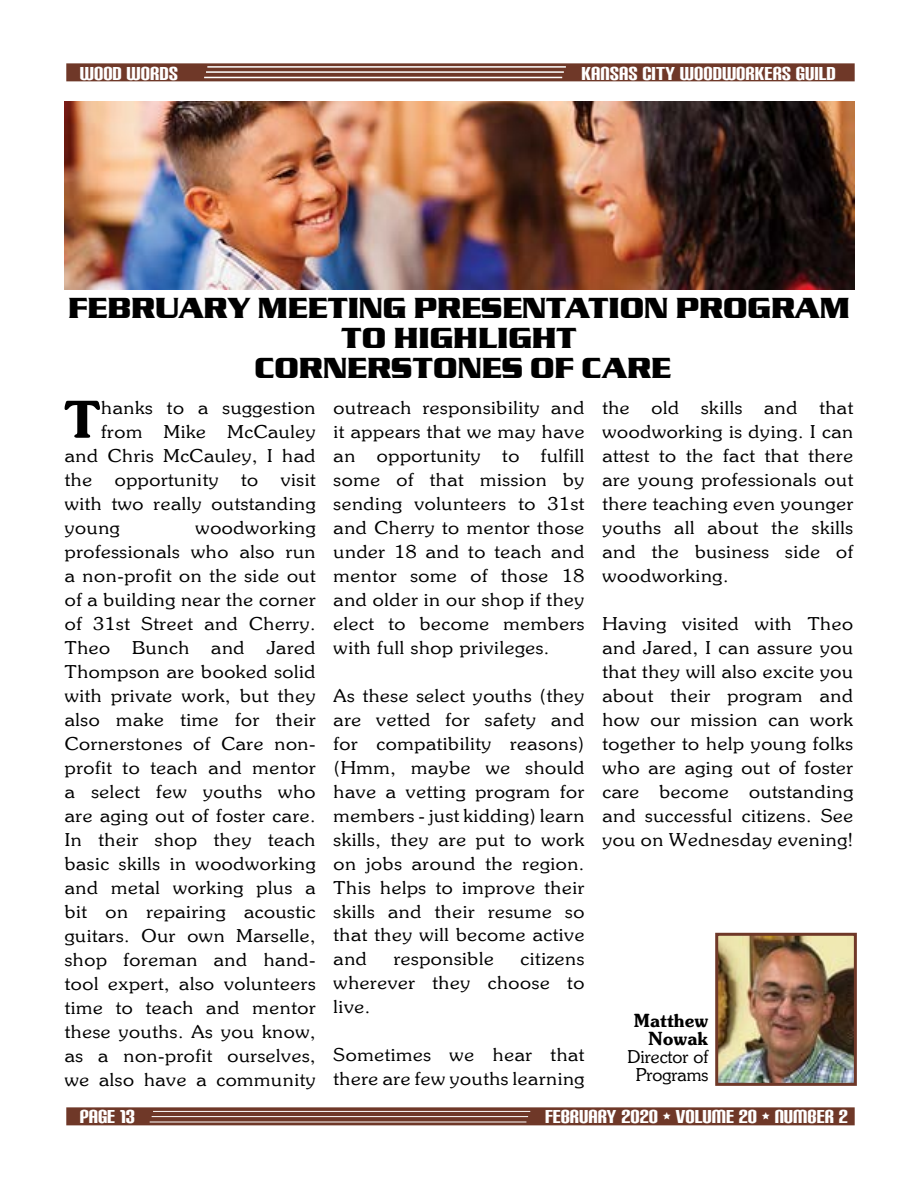
<style>
.page{position:relative;width:918px;height:1188px;background:#fff}
.page>*{position:absolute;margin:0;border:0;box-sizing:border-box;transform-origin:0 0}
.t1{font:51.15px "Souvienne Bold SWFTE";color:#000;scale:1.1 1}
.t2{font:700 30px/30px "Serpentine D";color:#000;text-align:center}
.t3{font:22.5px "Carbon Block";color:#fff}
.t4{font:18px/24px "Souvienne Regular SWFTE";letter-spacing:.03em;color:#000;text-align:justify;scale:1.1 1}
.t5{font:18px/18px "Souvienne Regular SWFTE";color:#000;text-align:center}
.t6{font:18px/18px "Souvienne Bold SWFTE";color:#000;text-align:right}
</style>
<div class="page">
<img style="left:719px;top:937px;width:134px;height:145px">
<div style="left:715px;top:933px;width:142px;height:153px;border:3px solid #6f3828"></div>
<img style="left:65px;top:102px;width:790px;height:188px">
<div style="left:66px;top:63px;width:789px;height:18px;background:#6f3828"></div>
<hr style="left:207px;top:66px;width:359px;height:2px;background:#fff">
<hr style="left:204px;top:77px;width:358px;height:1px;background:#fff">
<hr style="left:206px;top:71px;width:358px;height:2px;background:#fff">
<div style="left:66px;top:1107px;width:789px;height:18px;background:#6f3828"></div>
<hr style="left:153px;top:1111px;width:377px;height:1px;background:#fff">
<hr style="left:150px;top:1122px;width:376px;height:1px;background:#fff">
<hr style="left:152px;top:1116px;width:376px;height:1px;background:#fff">
<p class="t3" style="left:80px;top:59px;width:100px">WOOD WORDS</p>
<p class="t3" style="left:581px;top:59px;width:256px">KANSAS CITY WOODWORKERS GUILD</p>
<h2 class="t2" style="left:68px;top:296px;width:783px">FEBRUARY MEETING PRESENTATION PROGRAM<br>TO HIGHLIGHT<br>CORNERSTONES OF CARE</h2>
<p class="t4" style="left:602px;top:396px;width:230px">the old skills and that woodworking is dying. I can attest to the fact that there are young professionals out there teaching even younger youths all about the skills and the business side of woodworking.</p>
<p class="t4" style="left:602px;top:612px;width:230px">Having visited with Theo and Jared, I can assure you that they will also excite you about their program and how our mission can work together to help young folks who are aging out of foster care become outstanding and successful citizens. See you on Wednesday evening!</p>
<p class="t4" style="left:334px;top:396px;width:230px">outreach responsibility and it appears that we may have an opportunity to fulfill some of that mission by sending volunteers to 31st and Cherry to mentor those under 18 and to teach and mentor some of those 18 and older in our shop if they elect to become members with full shop privileges.</p>
<p class="t4" style="left:334px;top:684px;width:230px">As these select youths (they are vetted for safety and for compatibility reasons) (Hmm, maybe we should have a vetting program for members - just kidding) learn skills, they are put to work on jobs around the region.<br>This helps to improve their skills and their resume so that they will become active and</p>
<h1 class="t1" style="left:65px;top:399px;width:33px">T</h1>
<p class="t4" style="left:101px;top:396px;width:196px">hanks to a suggestion</p>
<p class="t4" style="left:101px;top:420px;width:196px">from Mike McCauley</p>
<p class="t4" style="left:65px;top:444px;width:230px">and Chris McCauley, I had</p>
<p class="t4" style="left:65px;top:468px;width:26px">the</p>
<p class="t4" style="left:115px;top:468px;width:96px">opportunity</p>
<p class="t4" style="left:241px;top:468px;width:17px">to</p>
<p class="t4" style="left:65px;top:468px;width:230px;text-indent:216px">visit with two really outstanding young</p>
<p class="t4" style="left:65px;top:516px;width:230px;text-indent:131px">woodworking professionals who also run a non-profit on the side out of a building near the corner of 31st Street and Cherry.<br>Theo Bunch and Jared Thompson are booked solid with private work, but they also make time for their Cornerstones of Care non&shy;profit to teach and mentor a select few youths who are aging out of foster care.<br>In their shop they teach basic skills in woodworking and metal working plus a bit on repairing acoustic guitars. Our own Marselle, shop foreman and hand&shy;tool expert, also volunteers time to teach and mentor these youths. As you know, as a non-profit ourselves, we also have a community</p>
<p class="t4" style="left:394px;top:948px;width:92px">responsible</p>
<p class="t4" style="left:334px;top:948px;width:229px;text-indent:187px">citizens wherever they choose to live.</p>
<p class="t4" style="left:334px;top:1044px;width:230px">Sometimes we hear that there are few youths learning</p>
<p class="t6" style="left:634px;top:1013px;width:76px">Matthew<br>Nowak</p>
<p class="t5" style="left:628px;top:1049px;width:82px">Director of<br>Programs</p>
<p class="t3" style="left:80px;top:1102px;width:57px">PAGE 13</p>
<p class="t3" style="left:545px;top:1102px;width:304px">FEBRUARY 2020 • VOLUME 20 • NUMBER 2</p>
</div>
